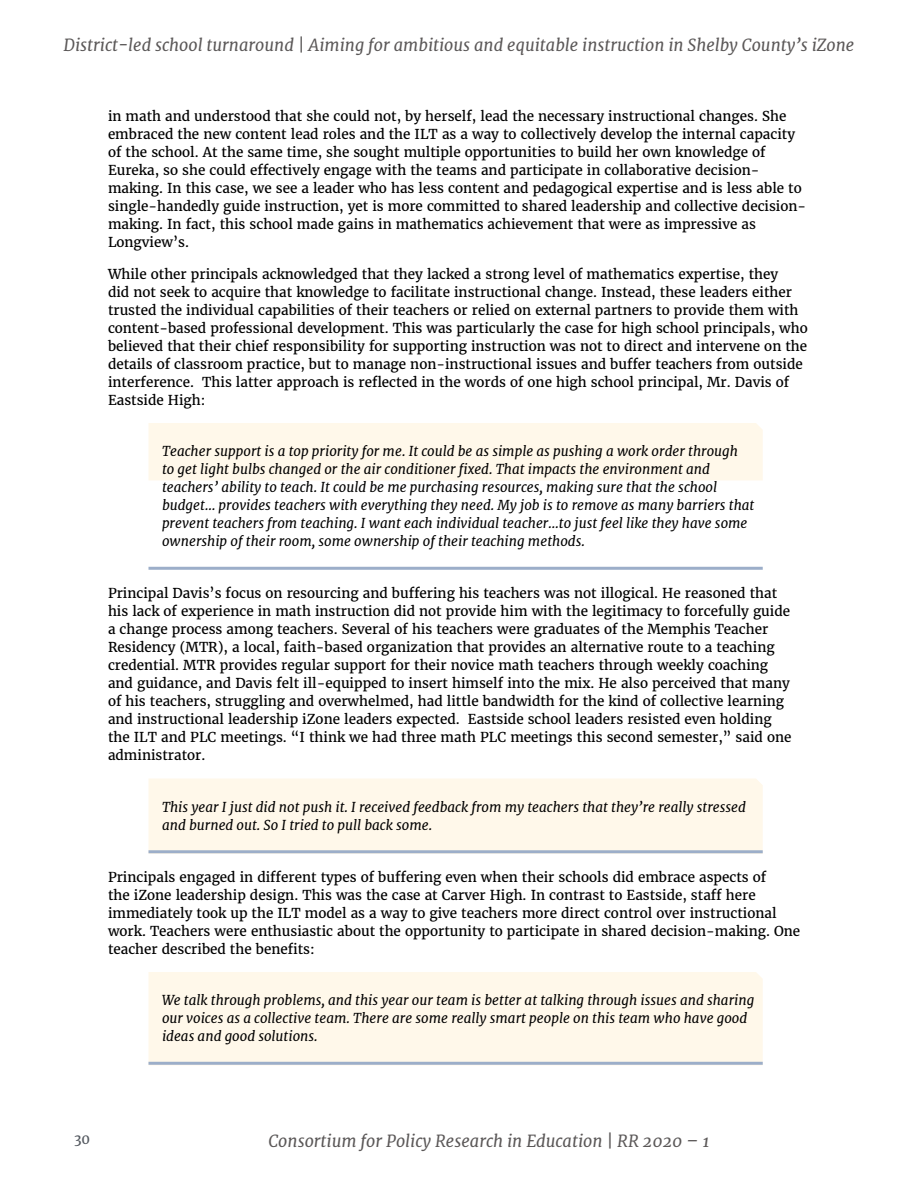
<style>
.page{position:relative;width:918px;height:1188px;background:#fff}
.page>*{position:absolute;margin:0;border:0;box-sizing:border-box;transform-origin:0 0}
.t1{font:italic 16.5px "Merriweather";color:#5b5858}
.t2{font:13.5px/18px "Merriweather";color:#000}
.t3{font:italic 13.5px/18px "Merriweather";color:#000}
.t4{font:13.5px "Merriweather";color:#53585f}
</style>
<div class="page">
<div style="left:148px;top:423px;width:615px;height:57px;background:#fff8ea"></div>
<hr style="left:148px;top:567px;width:615px;height:3px;background:#9caec9">
<div style="left:148px;top:778px;width:615px;height:76px;background:#fff8ea"></div>
<hr style="left:148px;top:850px;width:615px;height:3px;background:#9caec9">
<div style="left:148px;top:972px;width:615px;height:90px;background:#fff8ea"></div>
<hr style="left:148px;top:1062px;width:615px;height:3px;background:#9caec9">
<p class="t1" style="left:64px;top:34px;width:792px">District-led school turnaround | Aiming for ambitious and equitable instruction in Shelby County’s iZone</p>
<p class="t2" style="left:108px;top:107px;width:700px">in math and understood that she could not, by herself, lead the necessary instructional changes. She embraced the new content lead roles and the ILT as a way to collectively develop the internal capacity of the school. At the same time, she sought multiple opportunities to build her own knowledge of Eureka, so she could effectively engage with the teams and participate in collaborative decision&shy;making. In this case, we see a leader who has less content and pedagogical expertise and is less able to single-handedly guide instruction, yet is more committed to shared leadership and collective decision&shy;making. In fact, this school made gains in mathematics achievement that were as impressive as Longview’s.</p>
<p class="t2" style="left:108px;top:265px;width:701px">While other principals acknowledged that they lacked a strong level of mathematics expertise, they<br>did not seek to acquire that knowledge to facilitate instructional change. Instead, these leaders either trusted the individual capabilities of their teachers or relied on external partners to provide them with content-based professional development. This was particularly the case for high school principals, who believed that their chief responsibility for supporting instruction was not to direct and intervene on the details of classroom practice, but to manage non-instructional issues and buffer teachers from outside interference. This latter approach is reflected in the words of one high school principal, Mr. Davis of Eastside High:</p>
<p class="t3" style="left:162px;top:442px;width:594px">Teacher support is a top priority for me. It could be as simple as pushing a work order through<br>to get light bulbs changed or the air conditioner fixed. That impacts the environment and teachers’ ability to teach. It could be me purchasing resources, making sure that the school budget… provides teachers with everything they need. My job is to remove as many barriers that prevent teachers from teaching. I want each individual teacher…to just feel like they have some ownership of their room, some ownership of their teaching methods.</p>
<p class="t2" style="left:108px;top:584px;width:685px">Principal Davis’s focus on resourcing and buffering his teachers was not illogical. He reasoned that his lack of experience in math instruction did not provide him with the legitimacy to forcefully guide a change process among teachers. Several of his teachers were graduates of the Memphis Teacher Residency (MTR), a local, faith-based organization that provides an alternative route to a teaching credential. MTR provides regular support for their novice math teachers through weekly coaching and guidance, and Davis felt ill-equipped to insert himself into the mix. He also perceived that many of his teachers, struggling and overwhelmed, had little bandwidth for the kind of collective learning and instructional leadership iZone leaders expected. Eastside school leaders resisted even holding the ILT and PLC meetings. “I think we had three math PLC meetings this second semester,” said one administrator.</p>
<p class="t3" style="left:162px;top:798px;width:586px">This year I just did not push it. I received feedback from my teachers that they’re really stressed and burned out. So I tried to pull back some.</p>
<p class="t2" style="left:108px;top:867px;width:694px">Principals engaged in different types of buffering even when their schools did embrace aspects of<br>the iZone leadership design. This was the case at Carver High. In contrast to Eastside, staff here immediately took up the ILT model as a way to give teachers more direct control over instructional work. Teachers were enthusiastic about the opportunity to participate in shared decision-making. One teacher described the benefits:</p>
<p class="t3" style="left:162px;top:991px;width:594px">We talk through problems, and this year our team is better at talking through issues and sharing our voices as a collective team. There are some really smart people on this team who have good ideas and good solutions.</p>
<p class="t4" style="left:74px;top:1130px;width:18px">30</p>
<p class="t1" style="left:268px;top:1130px;width:443px">Consortium for Policy Research in Education | RR 2020 – 1</p>
</div>
